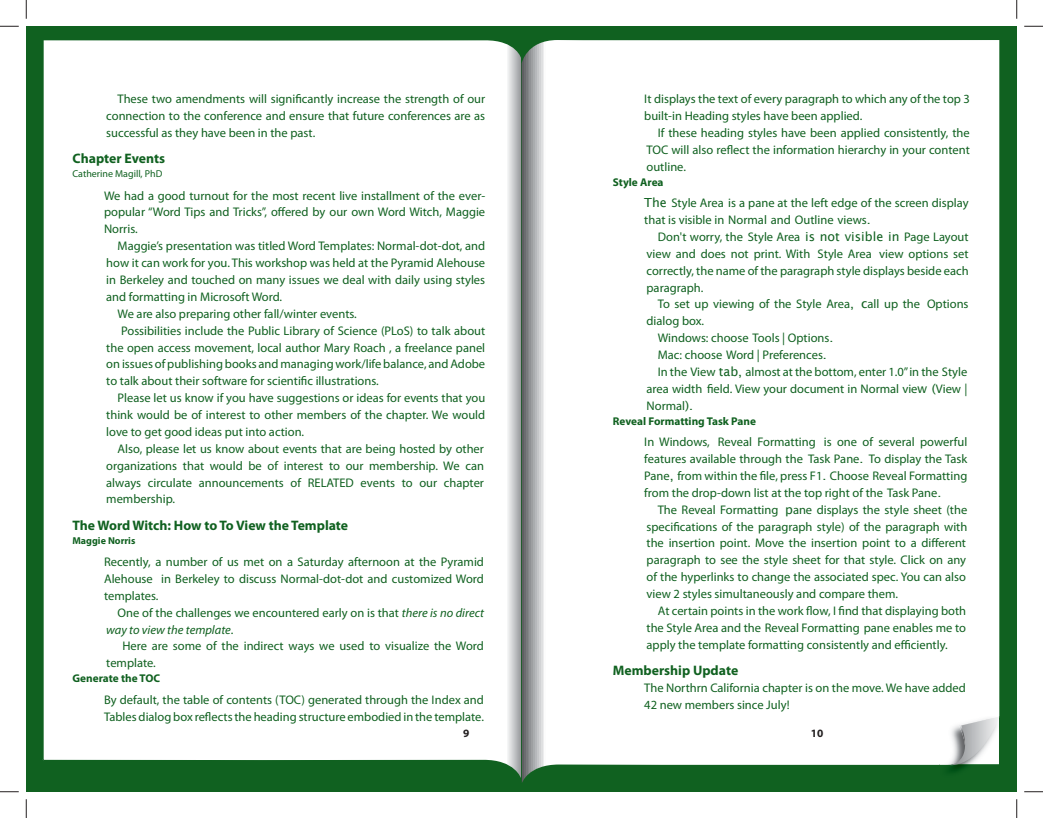
<style>
.page{position:relative;width:1043px;height:818px;background:#fff}
.page>*{position:absolute;margin:0;border:0;box-sizing:border-box;transform-origin:0 0}
.t1{font:700 13.75px "Myriad Pro";color:#106120}
.t2{font:12.5px/16.9px "Myriad Pro";color:#106120;text-align:justify}
.t3{font:700 11.25px "Myriad Pro";color:#106120}
.t4{font:700 11.25px "Myriad Pro";color:#231f20}
.t5{font:10px "Myriad Pro";color:#106120}
.t6{font:700 10px "Myriad Pro";color:#106120}
.s1{font-style:italic}
.s2{font-family:"Lucida Sans"}
</style>
<div class="page">
<div style="left:26px;top:26px;width:495px;height:765px;background:#106120"></div>
<div style="left:42px;top:40px;width:479px;height:738px;background:#fff"></div>
<div style="left:521px;top:26px;width:495px;height:765px;background:#106120"></div>
<svg style="left:521px;top:40px;width:478px;height:743px;background:#f4f6f5"></svg>
<img style="left:939px;top:764px;width:60px;height:13px">
<img style="left:939px;top:716px;width:10px;height:48px">
<svg style="left:949px;top:716px;width:50px;height:49px;background:#d4d6d6"></svg>
<svg style="left:0;top:25px;width:19px;height:2px"></svg>
<svg style="left:1024px;top:25px;width:18px;height:2px"></svg>
<svg style="left:0;top:791px;width:19px;height:1px"></svg>
<svg style="left:1024px;top:791px;width:18px;height:1px"></svg>
<svg style="left:25px;top:0;width:2px;height:19px"></svg>
<svg style="left:25px;top:799px;width:2px;height:19px"></svg>
<svg style="left:1016px;top:0;width:1px;height:19px"></svg>
<svg style="left:1016px;top:799px;width:1px;height:19px"></svg>
<p class="t2" style="left:106px;top:92px;width:380px;text-indent:11px">These two amendments will significantly increase the strength of our connection to the conference and ensure that future conferences are as successful as they have been in the past.</p>
<p class="t1" style="left:72px;top:153px;width:94px">Chapter Events</p>
<p class="t5" style="left:72px;top:170px;width:91px">Catherine Magill, PhD</p>
<p class="t2" style="left:104px;top:188px;width:383px">We had a good turnout for the most recent live installment of the ever&shy;popular “Word Tips and Tricks”, offered by our own Word Witch, Maggie Norris.</p>
<p class="t2" style="left:118px;top:239px;width:369px">Maggie’s presentation was titled Word Templates: Normal-dot-dot, and</p>
<p class="t2" style="left:106px;top:255px;width:380px">how it can work for you. This workshop was held at the Pyramid Alehouse</p>
<p class="t2" style="left:106px;top:272px;width:380px">in Berkeley and touched on many issues we deal with daily using styles</p>
<p class="t2" style="left:106px;top:289px;width:177px">and formatting in Microsoft Word.</p>
<p class="t2" style="left:118px;top:306px;width:241px">We are also preparing other fall/winter events.</p>
<p class="t2" style="left:121px;top:323px;width:365px">Possibilities include the Public Library of Science (PLoS) to talk about</p>
<p class="t2" style="left:106px;top:340px;width:380px">the open access movement, local author Mary Roach , a freelance panel</p>
<p class="t2" style="left:106px;top:357px;width:380px">on issues of publishing books and managing work/life balance, and Adobe</p>
<p class="t2" style="left:106px;top:374px;width:274px">to talk about their software for scientific illustrations.</p>
<p class="t2" style="left:118px;top:390px;width:369px">Please let us know if you have suggestions or ideas for events that you</p>
<p class="t2" style="left:106px;top:407px;width:380px">think would be of interest to other members of the chapter. We would</p>
<p class="t2" style="left:106px;top:424px;width:199px">love to get good ideas put into action.</p>
<p class="t2" style="left:118px;top:441px;width:368px">Also, please let us know about events that are being hosted by other</p>
<p class="t2" style="left:106px;top:458px;width:379px">organizations that would be of interest to our membership. We can</p>
<p class="t2" style="left:106px;top:475px;width:379px">always circulate announcements of RELATED events to our chapter</p>
<p class="t2" style="left:106px;top:492px;width:70px">membership.</p>
<p class="t1" style="left:72px;top:520px;width:277px">The Word Witch: How to To View the Template</p>
<p class="t6" style="left:72px;top:536px;width:64px">Maggie Norris</p>
<p class="t2" style="left:104px;top:554px;width:381px">Recently, a number of us met on a Saturday afternoon at the Pyramid Alehouse in Berkeley to discuss Normal-dot-dot and customized Word templates.</p>
<p class="t2" style="left:106px;top:605px;width:379px;text-indent:11px">One of the challenges we encountered early on is that <span class="s1">there is no direct way to view the template</span>.</p>
<p class="t2" style="left:106px;top:639px;width:379px;text-indent:16px">Here are some of the indirect ways we used to visualize the Word template.</p>
<p class="t3" style="left:72px;top:674px;width:89px">Generate the TOC</p>
<p class="t2" style="left:104px;top:692px;width:381px">By default, the table of contents (TOC) generated through the Index and<br>Tables dialog box reflects the heading structure embodied in the template.</p>
<p class="t2" style="left:644px;top:92px;width:327px">It displays the text of every paragraph to which any of the top 3 built-in Heading styles have been applied.</p>
<p class="t2" style="left:646px;top:125px;width:325px;text-indent:11px">If these heading styles have been applied consistently, the TOC will also reflect the information hierarchy in your content outline.</p>
<p class="t3" style="left:612px;top:178px;width:52px">Style Area</p>
<p class="t2" style="left:644px;top:196px;width:326px"><span class="s2">The</span> Style Area is a pane at the left edge of the screen display that is visible in Normal and Outline views<span class="s2">.</span></p>
<p class="t2" style="left:646px;top:229px;width:323px;text-indent:11px">Don't worry, the Style Area <span class="s2">is not visible in</span> Page Layout view and does not print. With Style Area view options set correctly, the name of the paragraph style displays beside each paragraph.</p>
<p class="t2" style="left:658px;top:297px;width:312px">To set up viewing of the Style Area<span class="s2">, c</span>all up the Options</p>
<p class="t2" style="left:646px;top:314px;width:59px">dialog box.</p>
<p class="t2" style="left:658px;top:331px;width:177px">Windows: choose Tools | Options<span class="s2">.</span></p>
<p class="t2" style="left:658px;top:347px;width:171px">Mac: choose Word | Preferences<span class="s2">.</span></p>
<p class="t2" style="left:658px;top:364px;width:311px">In the View <span class="s2">tab,</span> almost at the bottom, enter 1.0” in the Style</p>
<p class="t2" style="left:646px;top:381px;width:322px">area width field. View your document in Normal vie<span class="s2">w (</span>View |</p>
<p class="t2" style="left:646px;top:398px;width:48px">Normal<span class="s2">).</span></p>
<p class="t3" style="left:612px;top:416px;width:145px">Reveal Formatting Task Pane</p>
<p class="t2" style="left:644px;top:434px;width:324px">In Windows, Reveal Formatting is one of several powerful features available through the Task Pane<span class="s2">.</span> To display the Task Pane<span class="s2">,</span> from within the file, press F1<span class="s2">.</span> Choose Reveal Formatting from the drop-down list at the top right of the Task Pane<span class="s2">.</span></p>
<p class="t2" style="left:646px;top:502px;width:322px;text-indent:11px">The Reveal Formatting <span class="s2">p</span>ane displays the style sheet (the specifications of the paragraph style) of the paragraph with the insertion point. Move the insertion point to a different paragraph to see the style sheet for that style. Click on any of the hyperlinks to change the associated spec. You can also view 2 styles simultaneously and compare them.</p>
<p class="t2" style="left:646px;top:603px;width:321px;text-indent:11px">At certain points in the work flow, I find that displaying both the Style Area and the Reveal Formatting pane enables me to apply the template formatting consistently and efficiently.</p>
<p class="t1" style="left:612px;top:665px;width:127px">Membership Update</p>
<p class="t2" style="left:644px;top:680px;width:323px">The Northrn California chapter is on the move. We have added<br>42 new members since July!</p>
<p class="t4" style="left:463px;top:729px;width:8px">9</p>
<p class="t4" style="left:810px;top:729px;width:14px">10</p>
</div>
